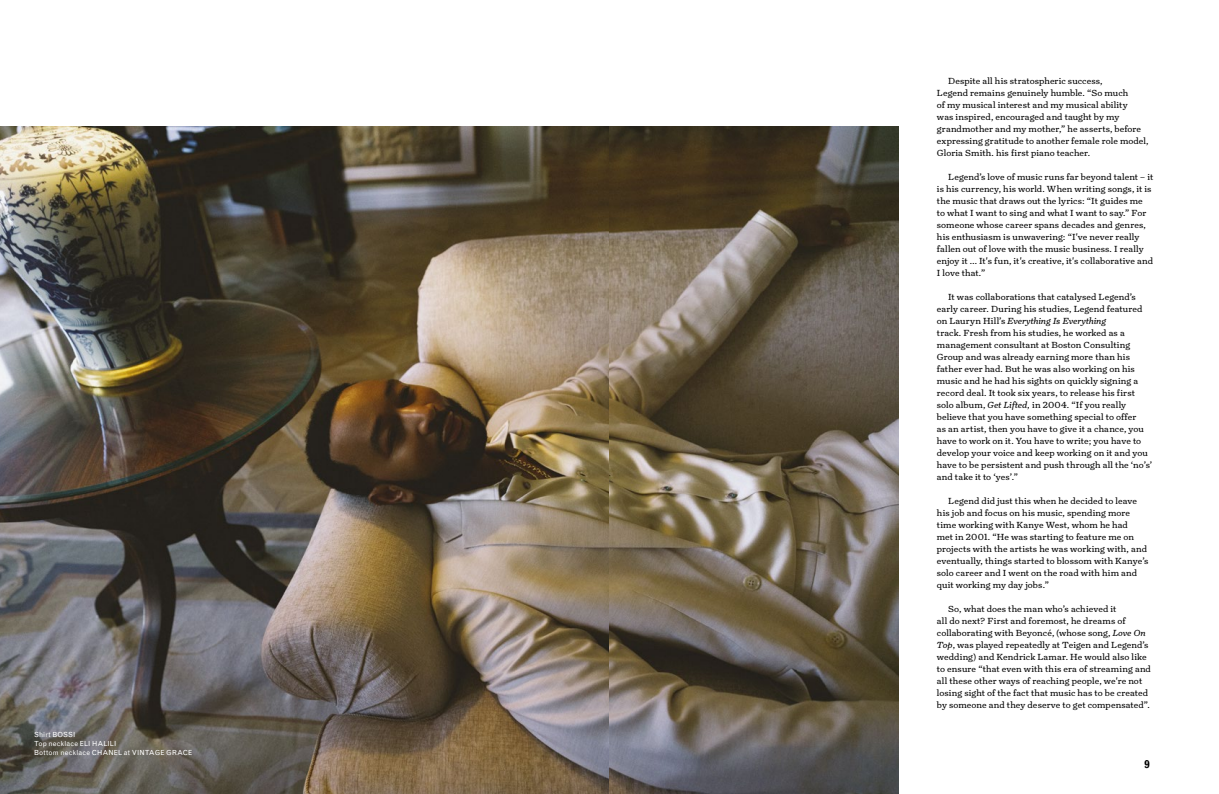
<style>
.page{position:relative;width:1219px;height:794px;background:#fff}
.page>*{position:absolute;margin:0;border:0;box-sizing:border-box;transform-origin:0 0}
.t1{font:700 11px "Grotesque MT Std";color:#000}
.t2{font:9px/12px "Turnip";letter-spacing:.01em;color:#000}
.t3{font:7px/9px "Grotesque MT Std";letter-spacing:.02em;color:#fff}
.s1{font-style:italic}
</style>
<div class="page">
<img style="left:0;top:126px;width:899px;height:668px">
<p class="t3" style="left:34px;top:730px;width:160px">Shirt BOSSI<br>Top necklace ELI HALILI<br>Bottom necklace CHANEL at VINTAGE GRACE</p>
<p class="t2" style="left:937px;top:75px;width:213px;text-indent:11px">Despite all his stratospheric success,<br>Legend remains genuinely humble. “So much<br>of my musical interest and my musical ability<br>was inspired, encouraged and taught by my grandmother and my mother,” he asserts, before expressing gratitude to another female role model, Gloria Smith. his first piano teacher.</p>
<p class="t2" style="left:937px;top:171px;width:218px;text-indent:11px">Legend’s love of music runs far beyond talent – it is his currency, his world. When writing songs, it is the music that draws out the lyrics: “It guides me<br>to what I want to sing and what I want to say.” For someone whose career spans decades and genres, his enthusiasm is unwavering: “I've never really fallen out of love with the music business. I really enjoy it … It's fun, it's creative, it's collaborative and I love that.”</p>
<p class="t2" style="left:937px;top:291px;width:217px;text-indent:11px">It was collaborations that catalysed Legend’s early career. During his studies, Legend featured on Lauryn Hill’s <span class="s1">Everything Is Everything<br></span>track. Fresh from his studies, he worked as a management consultant at Boston Consulting Group and was already earning more than his father ever had. But he was also working on his music and he had his sights on quickly signing a record deal. It took six years, to release his first solo album, <span class="s1">Get Lifted,</span> in 2004. “If you really believe that you have something special to offer<br>as an artist, then you have to give it a chance, you have to work on it. You have to write; you have to develop your voice and keep working on it and you have to be persistent and push through all the ‘no’s’ and take it to ‘yes’.”</p>
<p class="t2" style="left:937px;top:495px;width:213px;text-indent:11px">Legend did just this when he decided to leave his job and focus on his music, spending more time working with Kanye West, whom he had<br>met in 2001. “He was starting to feature me on projects with the artists he was working with, and eventually, things started to blossom with Kanye’s solo career and I went on the road with him and quit working my day jobs.”</p>
<p class="t2" style="left:937px;top:603px;width:215px;text-indent:11px">So, what does the man who’s achieved it<br>all do next? First and foremost, he dreams of collaborating with Beyoncé, (whose song, <span class="s1">Love On Top</span>, was played repeatedly at Teigen and Legend’s wedding) and Kendrick Lamar. He would also like to ensure “that even with this era of streaming and all these other ways of reaching people, we're not losing sight of the fact that music has to be created by someone and they deserve to get compensated”.</p>
<p class="t1" style="left:1145px;top:758px;width:7px">9</p>
</div>
